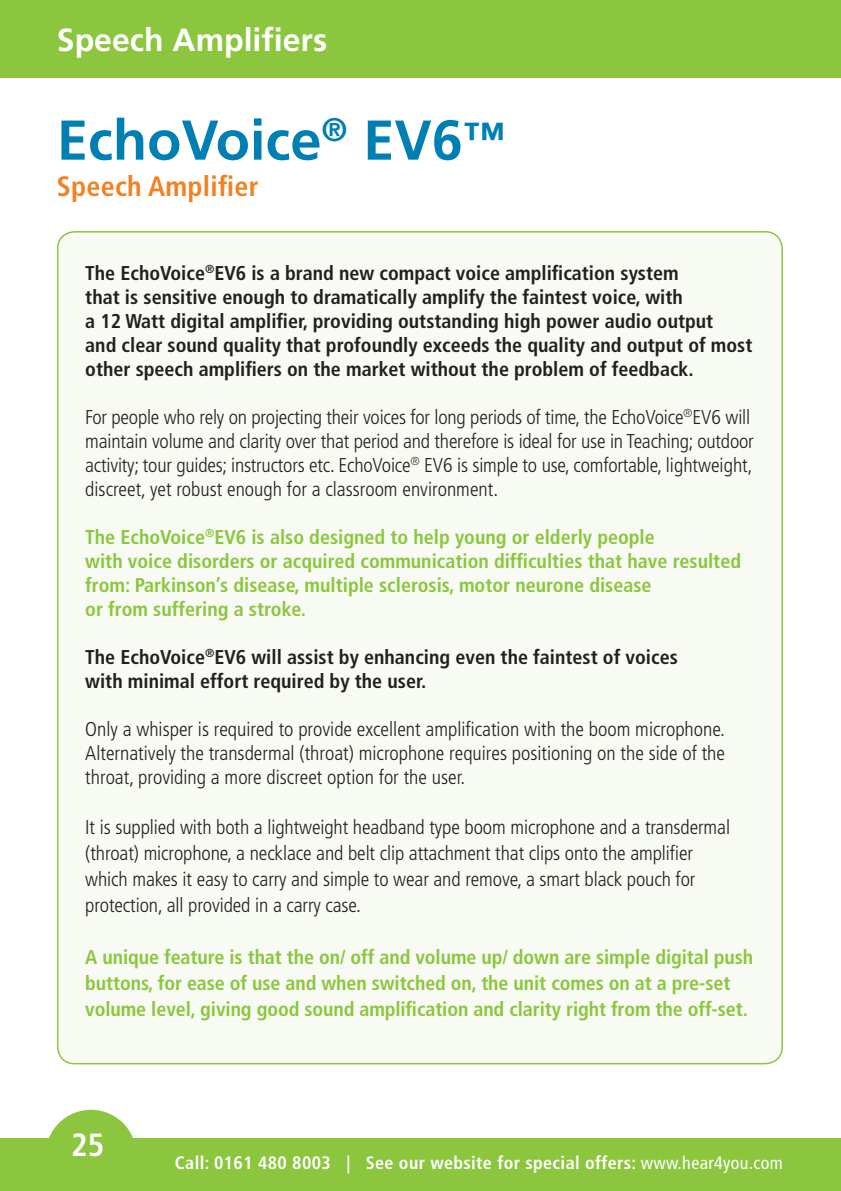
<style>
.page{position:relative;width:841px;height:1191px;background:#fff}
.page>*{position:absolute;margin:0;border:0;box-sizing:border-box;transform-origin:0 0}
.t1{font:700 56px "Frutiger LT Std";color:#007fb2}
.t2{font:700 32px "Frutiger LT Std";color:#fff}
.t3{font:700 condensed 32px "Frutiger LT Std";color:#fff}
.t4{font:700 condensed 28px "Frutiger LT Std";letter-spacing:.01em;color:#f58021}
.t5{font:300 condensed 20px/24px "Frutiger LT Std";letter-spacing:-.005em;color:#231f20}
.t6{font:700 condensed 20px/24px "Frutiger LT Std";color:#231f20}
.t7{font:700 condensed 20px/24px "Frutiger LT Std";letter-spacing:-.005em;color:#8bc63e}
.t8{font:700 condensed 18px "Frutiger LT Std";letter-spacing:.02em;color:#fff}
.s1{font-size:42px}
.s2{font-weight:400}
</style>
<div class="page">
<div style="left:0;top:0;width:839px;height:78px;background:#8bc63e"></div>
<div style="left:0;top:1138px;width:839px;height:53px;background:#8bc63e"></div>
<svg style="left:49px;top:1110px;width:84px;height:28px"></svg>
<div style="left:58px;top:232px;width:724px;height:832px;background:#f8fbf3;border-radius:17px"></div>
<hr style="left:839px;top:0;width:2px;height:78px;background:#8bc63e">
<hr style="left:839px;top:1138px;width:2px;height:53px;background:#8bc63e">
<h2 class="t2" style="left:57px;top:21px;width:272px">Speech Amplifiers</h2>
<h1 class="t1" style="left:57px;top:107px;width:449px">EchoVoice<sup>®</sup> EV6<span class="s1">™</span></h1>
<h3 class="t4" style="left:57px;top:169px;width:203px">Speech Amplifier</h3>
<p class="t6" style="left:85px;top:261px;width:668px">The EchoVoice<sup>®</sup>EV6 is a brand new compact voice amplification system<br>that is sensitive enough to dramatically amplify the faintest voice, with<br>a 12 Watt digital amplifier, providing outstanding high power audio output<br>and clear sound quality that profoundly exceeds the quality and output of most other speech amplifiers on the market without the problem of feedback.</p>
<p class="t5" style="left:85px;top:405px;width:670px">For people who rely on projecting their voices for long periods of time, the EchoVoice<sup>®</sup>EV6 will maintain volume and clarity over that period and therefore is ideal for use in Teaching; outdoor activity; tour guides; instructors etc. EchoVoice<sup>®</sup> EV6 is simple to use, comfortable, lightweight, discreet, yet robust enough for a classroom environment.</p>
<p class="t7" style="left:85px;top:525px;width:657px">The EchoVoice<sup>®</sup>EV6 is also designed to help young or elderly people<br>with voice disorders or acquired communication difficulties that have resulted from: Parkinson’s disease, multiple sclerosis, motor neurone disease<br>or from suffering a stroke.</p>
<p class="t6" style="left:85px;top:645px;width:594px">The EchoVoice<sup>®</sup>EV6 will assist by enhancing even the faintest of voices with minimal effort required by the user.</p>
<p class="t5" style="left:85px;top:717px;width:641px;text-align:justify">Only a whisper is required to provide excellent amplification with the boom microphone.<br>Alternatively the transdermal (throat) microphone requires positioning on the side of the throat, providing a more discreet option for the user.</p>
<p class="t5" style="left:85px;top:814px;width:646px;line-height:26px">It is supplied with both a lightweight headband type boom microphone and a transdermal (throat) microphone, a necklace and belt clip attachment that clips onto the amplifier which makes it easy to carry and simple to wear and remove, a smart black pouch for protection, all provided in a carry case.</p>
<p class="t7" style="left:85px;top:944px;width:669px;line-height:26px">A unique feature is that the on/ off and volume up/ down are simple digital push buttons, for ease of use and when switched on, the unit comes on at a pre-set volume level, giving good sound amplification and clarity right from the off-set.</p>
<h2 class="t3" style="left:71px;top:1126px;width:35px">25</h2>
<p class="t8" style="left:175px;top:1152px;width:609px">Call: 0161 480 8003 | See our website for special offers: <span class="s2">www.hear4you.com</span></p>
</div>
